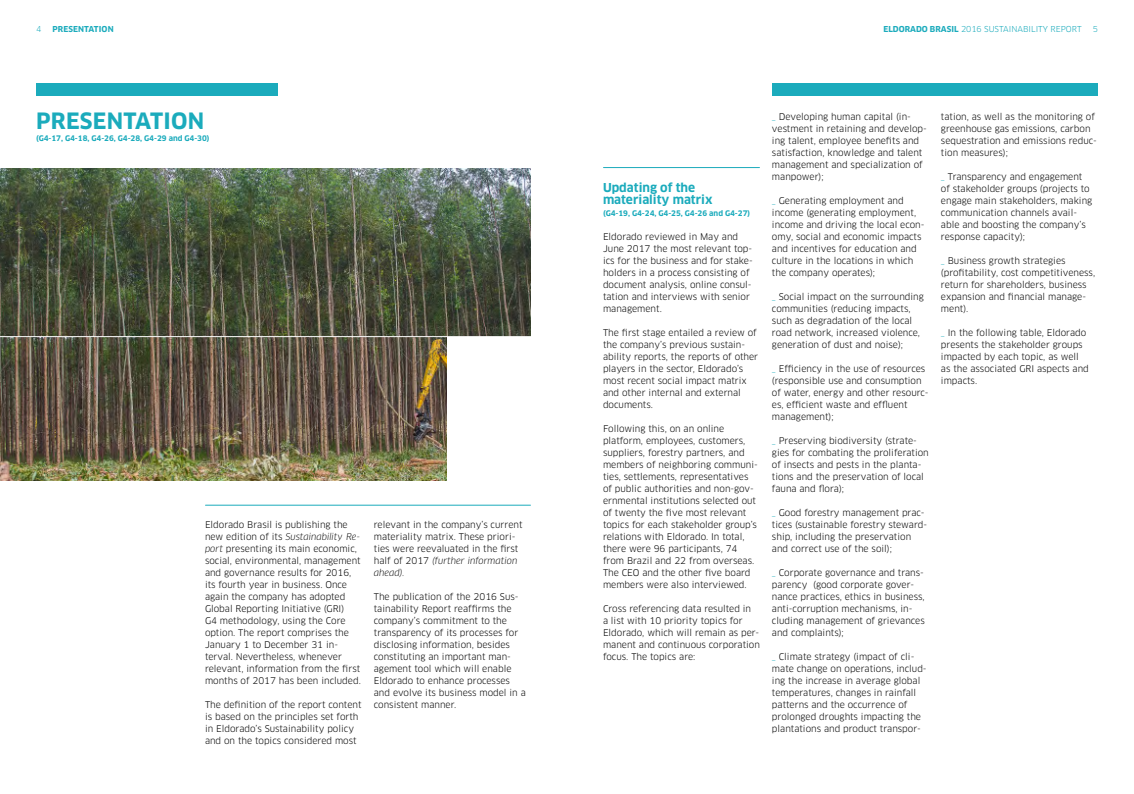
<style>
.page{position:relative;width:1134px;height:794px;background:#fff}
.page>*{position:absolute;margin:0;border:0;box-sizing:border-box;transform-origin:0 0}
.t1{font:700 22px "Clan Pro";letter-spacing:.01em;color:#1babbc}
.t2{font:700 12px/12px "Clan Pro";color:#1babbc}
.t3{font:9px/12px "Clan Pro";color:#000}
.t4{font:8px "Clan Pro";color:#1babbc}
.t5{font:700 8px "Clan Pro";letter-spacing:.01em;color:#1babbc}
.t6{font:700 7.5px "Clan Pro";color:#1babbc}
.s1{font-weight:700}
.s2{font-style:italic}
.s3{color:#fff}
.s4{color:#1babbc}
</style>
<div class="page">
<hr style="left:603px;top:167px;width:156px;height:1px;background:#1babbc">
<hr style="left:205px;top:505px;width:325px;height:1px;background:#1babbc">
<img style="left:0;top:168px;width:531px;height:168px">
<img style="left:0;top:337px;width:446px;height:143px">
<div style="left:36px;top:83px;width:241px;height:12px;background:#1babbc"></div>
<div style="left:772px;top:83px;width:326px;height:12px;background:#1babbc"></div>
<p class="t4" style="left:36px;top:24px;width:7px">4</p>
<p class="t5" style="left:52px;top:24px;width:63px">PRESENTATION</p>
<p class="t4" style="left:883px;top:24px;width:200px"><span class="s1">ELDORADO BRASIL</span> 2016 SUSTAINABILITY REPORT</p>
<p class="t4" style="left:1093px;top:24px;width:7px">5</p>
<h1 class="t1" style="left:36px;top:108px;width:170px">PRESENTATION</h1>
<p class="t6" style="left:36px;top:134px;width:175px">(G4-17, G4-18, G4-26, G4-28, G4-29 and G4-30)</p>
<p class="t3" style="left:205px;top:519px;width:157px">Eldorado Brasil is publishing the new edition of its <span class="s2">Sustainability Re&shy;port</span> presenting its main economic, social, environmental, management and governance results for 2016, its fourth year in business. Once again the company has adopted Global Reporting Initiative (GRI)<br>G4 methodology, using the Core option. The report comprises the January 1 to December 31 in&shy;terval. Nevertheless, whenever relevant, information from the first months of 2017 has been included.</p>
<p class="t3" style="left:205px;top:699px;width:158px">The definition of the report content is based on the principles set forth in Eldorado’s Sustainability policy and on the topics considered most</p>
<p class="t3" style="left:374px;top:519px;width:150px">relevant in the company’s current materiality matrix. These priori&shy;ties were reevaluated in the first half of 2017 <span class="s2">(further information ahead).</span></p>
<p class="t3" style="left:374px;top:591px;width:153px">The publication of the 2016 Sus&shy;tainability Report reaffirms the company’s commitment to the transparency of its processes for disclosing information, besides constituting an important man&shy;agement tool which will enable<br>Eldorado to enhance processes and evolve its business model in a consistent manner.</p>
<h2 class="t2" style="left:603px;top:182px;width:111px">Updating of the materiality matrix</h2>
<p class="t6" style="left:603px;top:209px;width:156px">(G4-19, G4-24, G4-25, G4-26 and G4-27)<span class="s3">4-</span></p>
<p class="t3" style="left:603px;top:231px;width:151px">Eldorado reviewed in May and<br>June 2017 the most relevant top&shy;ics for the business and for stake&shy;holders in a process consisting of document analysis, online consul&shy;tation and interviews with senior management.</p>
<p class="t3" style="left:603px;top:327px;width:157px">The first stage entailed a review of the company’s previous sustain&shy;ability reports, the reports of other players in the sector, Eldorado’s most recent social impact matrix and other internal and external documents.</p>
<p class="t3" style="left:603px;top:423px;width:156px">Following this, on an online platform, employees, customers, suppliers, forestry partners, and members of neighboring communi&shy;ties, settlements, representatives of public authorities and non-gov&shy;ernmental institutions selected out of twenty the five most relevant topics for each stakeholder group’s relations with Eldorado. In total, there were 96 participants, 74 from Brazil and 22 from overseas.<br>The CEO and the other five board members were also interviewed.</p>
<p class="t3" style="left:603px;top:603px;width:158px">Cross referencing data resulted in<br>a list with 10 priority topics for<br>Eldorado, which will remain as per&shy;manent and continuous corporation focus. The topics are:</p>
<p class="t3" style="left:772px;top:111px;width:156px"><span class="s4">_</span> Developing human capital (in&shy;vestment in retaining and develop&shy;ing talent, employee benefits and satisfaction, knowledge and talent management and specialization of manpower);</p>
<p class="t3" style="left:772px;top:195px;width:154px"><span class="s4">_</span> Generating employment and income (generating employment, income and driving the local econ&shy;omy, social and economic impacts and incentives for education and culture in the locations in which the company operates);</p>
<p class="t3" style="left:772px;top:291px;width:153px"><span class="s4">_</span> Social impact on the surrounding communities (reducing impacts, such as degradation of the local road network, increased violence, generation of dust and noise);</p>
<p class="t3" style="left:772px;top:363px;width:158px"><span class="s4">_</span> Efficiency in the use of resources (responsible use and consumption of water, energy and other resourc&shy;es, efficient waste and effluent management);</p>
<p class="t3" style="left:772px;top:435px;width:158px"><span class="s4">_</span> Preserving biodiversity (strate&shy;gies for combating the proliferation of insects and pests in the planta&shy;tions and the preservation of local fauna and flora);</p>
<p class="t3" style="left:772px;top:507px;width:157px"><span class="s4">_</span> Good forestry management prac&shy;tices (sustainable forestry steward&shy;ship, including the preservation and correct use of the soil);</p>
<p class="t3" style="left:772px;top:567px;width:154px"><span class="s4">_</span> Corporate governance and trans&shy;parency (good corporate gover&shy;nance practices, ethics in business, anti-corruption mechanisms, in&shy;cluding management of grievances and complaints);</p>
<p class="t3" style="left:772px;top:651px;width:156px"><span class="s4">_</span> Climate strategy (impact of cli&shy;mate change on operations, includ&shy;ing the increase in average global temperatures, changes in rainfall patterns and the occurrence of prolonged droughts impacting the plantations and product transpor-</p>
<p class="t3" style="left:941px;top:111px;width:157px">tation, as well as the monitoring of greenhouse gas emissions, carbon sequestration and emissions reduc&shy;tion measures);</p>
<p class="t3" style="left:941px;top:171px;width:153px"><span class="s4">_</span> Transparency and engagement of stakeholder groups (projects to engage main stakeholders, making communication channels avail&shy;able and boosting the company’s response capacity);</p>
<p class="t3" style="left:941px;top:255px;width:156px"><span class="s4">_</span> Business growth strategies (profitability, cost competitiveness, return for shareholders, business expansion and financial manage&shy;ment).</p>
<p class="t3" style="left:941px;top:327px;width:149px"><span class="s4">_</span> In the following table, Eldorado presents the stakeholder groups impacted by each topic, as well as the associated GRI aspects and impacts.</p>
</div>
